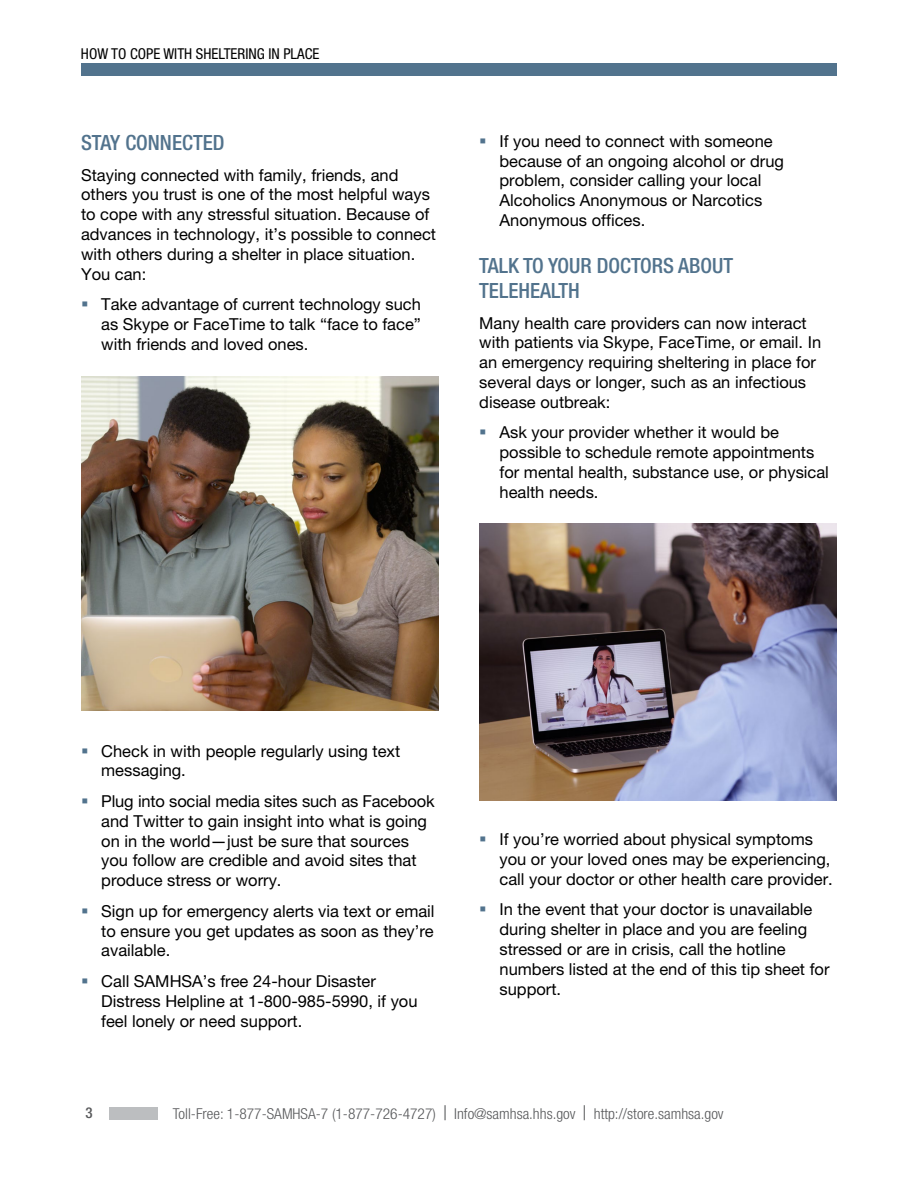
<style>
.page{position:relative;width:918px;height:1188px;background:#fff}
.page>*{position:absolute;margin:0;border:0;box-sizing:border-box;transform-origin:0 0}
.Heading_3{font:500 condensed 21px/25.2px "Helvetica Neue LT Pro";color:#52738d}
.Body_Text{font:16.5px/19.8px "Helvetica Neue LT Pro";color:#000}
.t1{font:300 condensed 15px "Helvetica Neue LT Pro";color:#58595b}
.t2{font:condensed 15px "Helvetica Neue LT Pro";color:#000}
.t3{font:500 condensed 15px "Helvetica Neue LT Pro";color:#58595b}
.s1{font-weight:400;font-stretch:normal}
</style>
<div class="page">
<div style="left:109px;top:1108px;width:48px;height:12px;background:#bcbec0"></div>
<div style="left:81px;top:64px;width:756px;height:12px;background:#52738d"></div>
<img style="left:81px;top:376px;width:358px;height:335px">
<img style="left:479px;top:524px;width:358px;height:276px">
<p class="t2" style="left:81px;top:45px;width:240px">HOW TO COPE WITH SHELTERING IN PLACE</p>
<h3 class="Heading_3" style="left:81px;top:130px;width:145px">STAY CONNECTED</h3>
<p class="Body_Text" style="left:81px;top:165px;width:357px">Staying connected with family, friends, and others you trust is one of the most helpful ways to cope with any stressful situation. Because of advances in technology, it’s possible to connect with others during a shelter in place situation.<br>You can:</p>
<p class="Body_Text" style="left:101px;top:294px;width:321px;text-align:justify">Take advantage of current technology such as Skype or FaceTime to talk “face to face” with friends and loved ones.</p>
<p class="Body_Text" style="left:499px;top:131px;width:286px">If you need to connect with someone because of an ongoing alcohol or drug problem, consider calling your local<br>Alcoholics Anonymous or Narcotics<br>Anonymous offices.</p>
<h3 class="Heading_3" style="left:479px;top:252px;width:255px">TALK TO YOUR DOCTORS ABOUT<br>TELEHEALTH</h3>
<p class="Body_Text" style="left:479px;top:313px;width:343px">Many health care providers can now interact with patients via Skype, FaceTime, or email. In an emergency requiring sheltering in place for several days or longer, such as an infectious disease outbreak:</p>
<p class="Body_Text" style="left:499px;top:422px;width:331px">Ask your provider whether it would be possible to schedule remote appointments for mental health, substance use, or physical health needs.</p>
<p class="Body_Text" style="left:101px;top:741px;width:301px">Check in with people regularly using text messaging.</p>
<p class="Body_Text" style="left:101px;top:791px;width:335px">Plug into social media sites such as Facebook and Twitter to gain insight into what is going on in the world—just be sure that sources you follow are credible and avoid sites that produce stress or worry.</p>
<p class="Body_Text" style="left:101px;top:901px;width:335px;text-align:justify">Sign up for emergency alerts via text or email to ensure you get updates as soon as they’re available.</p>
<p class="Body_Text" style="left:101px;top:971px;width:318px">Call SAMHSA’s free 24-hour Disaster<br>Distress Helpline at 1-800-985-5990, if you feel lonely or need support.</p>
<p class="Body_Text" style="left:499px;top:829px;width:335px">If you’re worried about physical symptoms you or your loved ones may be experiencing, call your doctor or other health care provider.</p>
<p class="Body_Text" style="left:499px;top:899px;width:332px">In the event that your doctor is unavailable during shelter in place and you are feeling stressed or are in crisis, call the hotline numbers listed at the end of this tip sheet for support.</p>
<p class="t3" style="left:85px;top:1104px;width:9px">3</p>
<p class="t1" style="left:173px;top:1105px;width:552px">Toll-Free: 1-877-SAMHSA-7 (1-877-726-4727) <span class="s1">|</span> Info@samhsa.hhs.gov <span class="s1">|</span> http://store.samhsa.gov</p>
</div>
